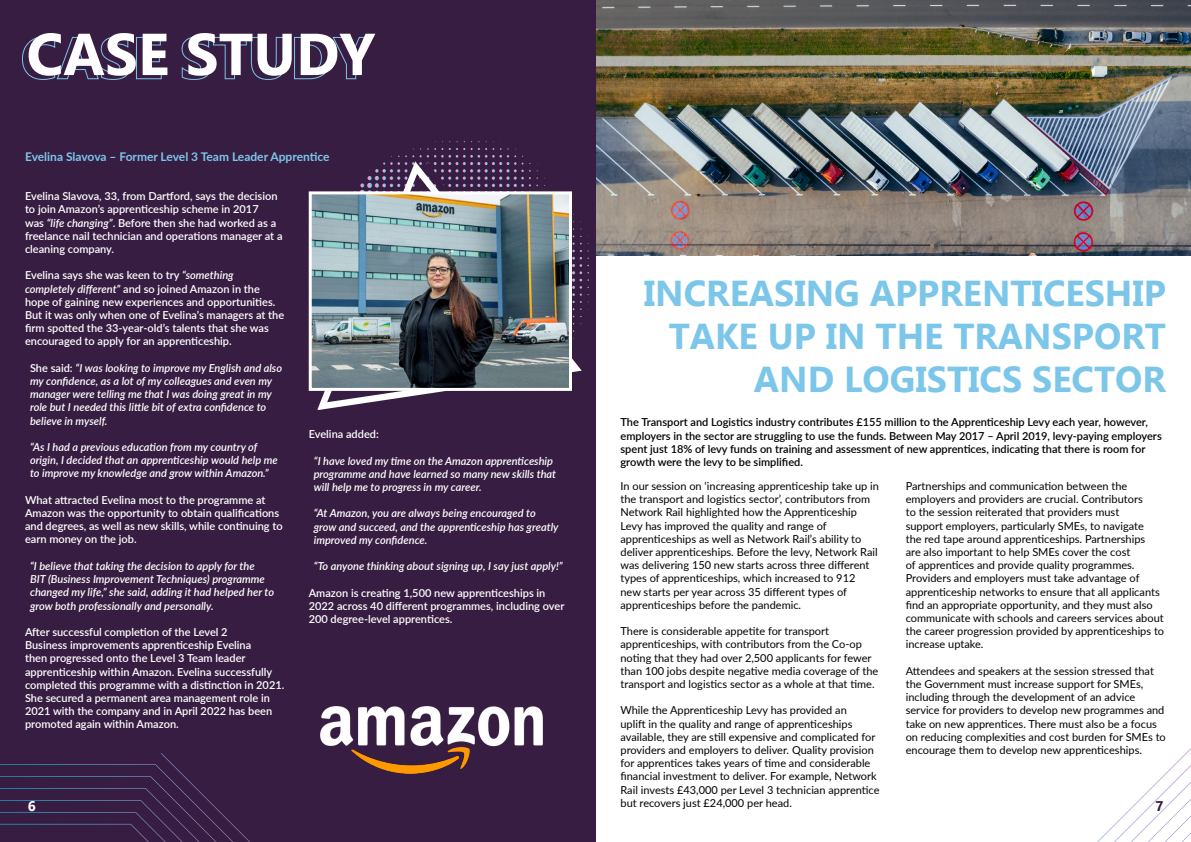
<style>
.page{position:relative;width:1191px;height:842px;background:#fff}
.page>*{position:absolute;margin:0;border:0;box-sizing:border-box;transform-origin:0 0}
.t1{font:700 59px "Gadugi";color:#fff}
.t2{font:700 36px/43.2px "Gadugi";color:#7bc6e9;text-align:right}
.t3{font:700 14px "Gadugi";color:#fff}
.t4{font:700 14px "Gadugi";color:#381d42}
.t5{font:700 12px "Lato";color:#7bc6e9}
.t6{font:11px/13.2px "Lato";color:#000}
.t7{font:600 11px/13.2px "Lato";color:#fff}
.t8{font:italic 600 11px/13.2px "Lato";color:#fff}
.t9{font:600 11px/13.2px "Lato";color:#000}
.s1{font-style:italic}
.s2{font-style:normal}
</style>
<div class="page">
<img style="left:595px;top:0;width:596px;height:255px">
<div style="left:0;top:0;width:595px;height:842px;background:#381d42"></div>
<svg style="left:391px;top:141px;width:198px;height:169px"></svg>
<svg style="left:317px;top:161px;width:265px;height:249px"></svg>
<img style="left:313px;top:195px;width:255px;height:192px">
<div style="left:309px;top:191px;width:263px;height:200px;border:3px solid #fff"></div>
<svg style="left:1097px;top:748px;width:94px;height:94px"></svg>
<img style="left:320px;top:707px;width:222px;height:67px">
<svg style="left:0;top:753px;width:250px;height:89px"></svg>
<h1 class="t1" style="left:26px;top:19px;width:350px">CASE STUDY</h1>
<p class="t5" style="left:25px;top:148px;width:306px">Evelina Slavova – Former Level 3 Team Leader Apprentice</p>
<p class="t7" style="left:25px;top:189px;width:259px">Evelina Slavova, 33, from Dartford, says the decision to join Amazon’s apprenticeship scheme in 2017<br>was <span class="s1">“life changing”</span>. Before then she had worked as a freelance nail technician and operations manager at a cleaning company.</p>
<p class="t7" style="left:25px;top:268px;width:261px">Evelina says she was keen to try <span class="s1">“something completely different”</span> and so joined Amazon in the hope of gaining new experiences and opportunities.<br>But it was only when one of Evelina’s managers at the firm spotted the 33-year-old’s talents that she was encouraged to apply for an apprenticeship.</p>
<p class="t8" style="left:30px;top:361px;width:254px"><span class="s2">She said:</span> “I was looking to improve my English and also my confidence, as a lot of my colleagues and even my manager were telling me that I was doing great in my role but I needed this little bit of extra confidence to believe in myself.</p>
<p class="t8" style="left:30px;top:440px;width:249px">“As I had a previous education from my country of origin, I decided that an apprenticeship would help me to improve my knowledge and grow within Amazon.”</p>
<p class="t7" style="left:25px;top:493px;width:259px">What attracted Evelina most to the programme at Amazon was the opportunity to obtain qualifications and degrees, as well as new skills, while continuing to earn money on the job.</p>
<p class="t8" style="left:30px;top:559px;width:246px">“I believe that taking the decision to apply for the<br>BIT (Business Improvement Techniques) programme changed my life,” she said, adding it had helped her to grow both professionally and personally.</p>
<p class="t7" style="left:25px;top:625px;width:261px">After successful completion of the Level 2<br>Business improvements apprenticeship Evelina<br>then progressed onto the Level 3 Team leader apprenticeship within Amazon. Evelina successfully completed this programme with a distinction in 2021.<br>She secured a permanent area management role in 2021 with the company and in April 2022 has been promoted again within Amazon.</p>
<h2 class="t2" style="left:644px;top:271px;width:523px">INCREASING APPRENTICESHIP<br>TAKE UP IN THE TRANSPORT<br>AND LOGISTICS SECTOR</h2>
<p class="t9" style="left:620px;top:415px;width:543px">The Transport and Logistics industry contributes £155 million to the Apprenticeship Levy each year, however, employers in the sector are struggling to use the funds. Between May 2017 – April 2019, levy-paying employers spent just 18% of levy funds on training and assessment of new apprentices, indicating that there is room for growth were the levy to be simplified.</p>
<p class="t6" style="left:620px;top:479px;width:260px">In our session on ‘increasing apprenticeship take up in the transport and logistics sector’, contributors from Network Rail highlighted how the Apprenticeship Levy has improved the quality and range of apprenticeships as well as Network Rail’s ability to deliver apprenticeships. Before the levy, Network Rail was delivering 150 new starts across three different types of apprenticeships, which increased to 912<br>new starts per year across 35 different types of apprenticeships before the pandemic.</p>
<p class="t6" style="left:620px;top:624px;width:259px">There is considerable appetite for transport apprenticeships, with contributors from the Co-op noting that they had over 2,500 applicants for fewer than 100 jobs despite negative media coverage of the transport and logistics sector as a whole at that time.</p>
<p class="t6" style="left:620px;top:703px;width:261px">While the Apprenticeship Levy has provided an<br>uplift in the quality and range of apprenticeships available, they are still expensive and complicated for providers and employers to deliver. Quality provision for apprentices takes years of time and considerable financial investment to deliver. For example, Network Rail invests £43,000 per Level 3 technician apprentice but recovers just £24,000 per head.</p>
<p class="t7" style="left:309px;top:427px;width:72px">Evelina added:</p>
<p class="t8" style="left:314px;top:454px;width:244px">“I have loved my time on the Amazon apprenticeship programme and have learned so many new skills that will help me to progress in my career.</p>
<p class="t8" style="left:314px;top:506px;width:246px">“At Amazon, you are always being encouraged to grow and succeed, and the apprenticeship has greatly improved my confidence.</p>
<p class="t8" style="left:314px;top:559px;width:251px">“To anyone thinking about signing up, I say just apply!”</p>
<p class="t7" style="left:309px;top:586px;width:257px">Amazon is creating 1,500 new apprenticeships in<br>2022 across 40 different programmes, including over<br>200 degree-level apprentices.</p>
<p class="t6" style="left:905px;top:479px;width:260px">Partnerships and communication between the employers and providers are crucial. Contributors<br>to the session reiterated that providers must<br>support employers, particularly SMEs, to navigate<br>the red tape around apprenticeships. Partnerships<br>are also important to help SMEs cover the cost<br>of apprentices and provide quality programmes.<br>Providers and employers must take advantage of apprenticeship networks to ensure that all applicants find an appropriate opportunity, and they must also communicate with schools and careers services about the career progression provided by apprenticeships to increase uptake.</p>
<p class="t6" style="left:905px;top:664px;width:262px">Attendees and speakers at the session stressed that the Government must increase support for SMEs, including through the development of an advice service for providers to develop new programmes and take on new apprentices. There must also be a focus on reducing complexities and cost burden for SMEs to encourage them to develop new apprenticeships.</p>
<p class="t3" style="left:28px;top:797px;width:10px">6</p>
<p class="t4" style="left:1155px;top:798px;width:10px">7</p>
</div>
